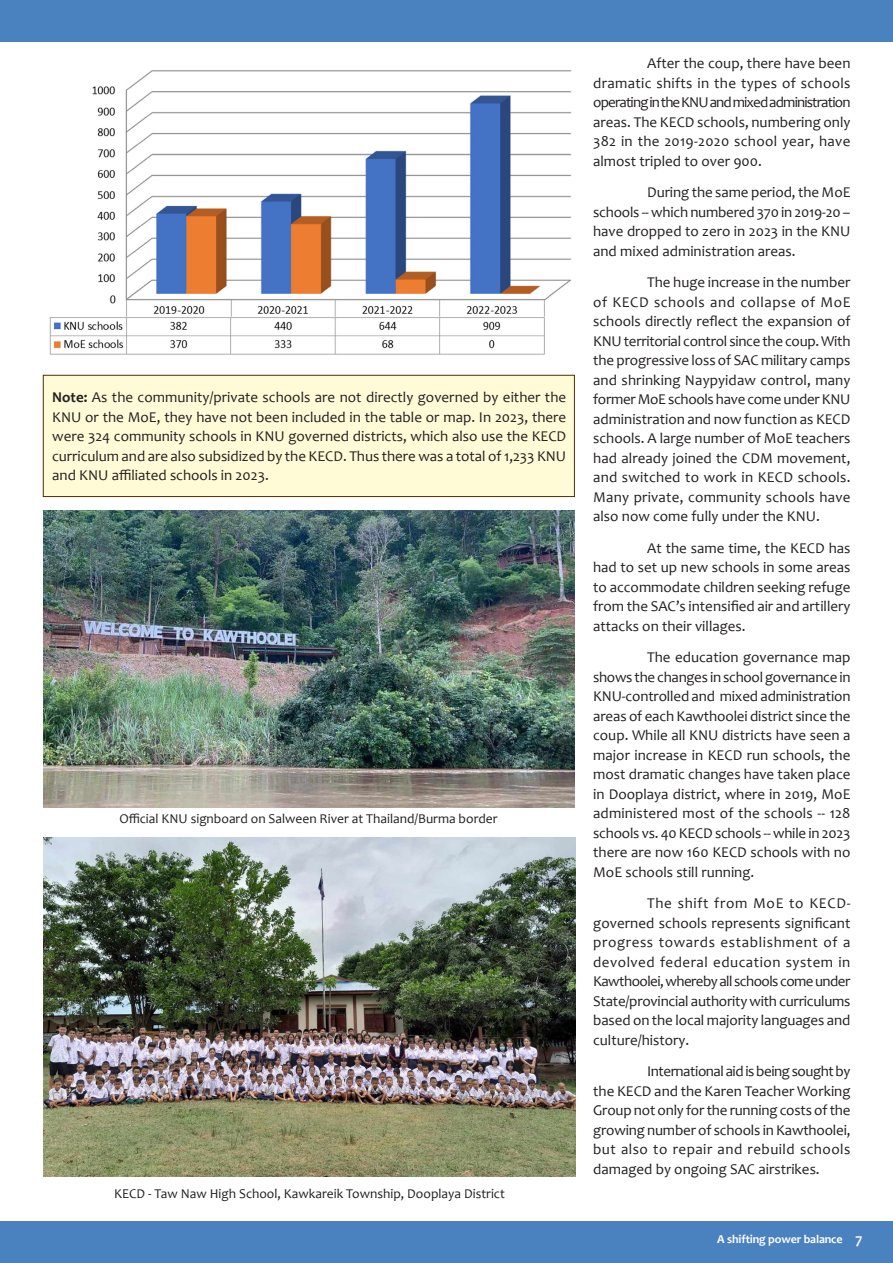
<style>
.page{position:relative;width:893px;height:1263px;background:#fff}
.page>*{position:absolute;margin:0;border:0;box-sizing:border-box;transform-origin:0 0}
.t1{font:15px/19.5px "Candara";color:#231f20;text-align:justify}
.t2{font:13.5px "Candara";color:#231f20}
.t3{font:700 12px "Candara";letter-spacing:-.01em;color:#fff}
.s1{font-weight:700}
.s2{font-size:15px}
</style>
<div class="page">
<div style="left:0;top:1221px;width:893px;height:42px;background:#4a81bf"></div>
<div style="left:0;top:0;width:893px;height:42px;background:#4a81bf"></div>
<img style="left:49px;top:70px;width:523px;height:285px">
<img style="left:43px;top:837px;width:532px;height:339px">
<img style="left:43px;top:510px;width:532px;height:297px">
<div style="left:43px;top:375px;width:532px;height:122px;background:#fffbd6;border:1px solid #4e2f01"></div>
<p class="t1" style="left:52px;top:388px;width:516px"><span class="s1">Note:</span> As the community/private schools are not directly governed by either the KNU or the MoE, they have not been included in the table or map. In 2023, there were 324 community schools in KNU governed districts, which also use the KECD curriculum and are also subsidized by the KECD. Thus there was a total of 1,233 KNU and KNU affiliated schools in 2023.</p>
<p class="t2" style="left:119px;top:810px;width:380px">Official KNU signboard on Salween River at Thailand/Burma border</p>
<p class="t2" style="left:114px;top:1185px;width:392px">KECD - Taw Naw High School, Kawkareik Township, Dooplaya District</p>
<p class="t1" style="left:593px;top:53px;width:259px;text-indent:54px">After the coup, there have been dramatic shifts in the types of schools operating in the KNU and mixed administration areas. The KECD schools, numbering only 382 in the 2019-2020 school year, have almost tripled to over 900.</p>
<p class="t1" style="left:593px;top:182px;width:259px;text-indent:54px">During the same period, the MoE schools -- which numbered 370 in 2019-20 – have dropped to zero in 2023 in the KNU and mixed administration areas.</p>
<p class="t1" style="left:593px;top:272px;width:259px;text-indent:54px">The huge increase in the number of KECD schools and collapse of MoE schools directly reflect the expansion of KNU territorial control since the coup. With the progressive loss of SAC military camps and shrinking Naypyidaw control, many former MoE schools have come under KNU administration and now function as KECD schools. A large number of MoE teachers had already joined the CDM movement, and switched to work in KECD schools.<br>Many private, community schools have also now come fully under the KNU.</p>
<p class="t1" style="left:593px;top:538px;width:259px;text-indent:54px">At the same time, the KECD has had to set up new schools in some areas to accommodate children seeking refuge from the SAC’s intensified air and artillery attacks on their villages.</p>
<p class="t1" style="left:593px;top:647px;width:259px;text-indent:54px">The education governance map shows the changes in school governance in KNU-controlled and mixed administration areas of each Kawthoolei district since the coup. While all KNU districts have seen a major increase in KECD run schools, the most dramatic changes have taken place in Dooplaya district, where in 2019, MoE administered most of the schools -- 128 schools vs. 40 KECD schools -- while in 2023 there are now 160 KECD schools with no MoE schools still running.</p>
<p class="t1" style="left:593px;top:893px;width:259px;text-indent:54px">The shift from MoE to KECD&shy;governed schools represents significant progress towards establishment of a devolved federal education system in Kawthoolei, whereby all schools come under State/provincial authority with curriculums based on the local majority languages and culture/history.</p>
<p class="t1" style="left:593px;top:1061px;width:259px;text-indent:54px">International aid is being sought by the KECD and the Karen Teacher Working Group not only for the running costs of the growing number of schools in Kawthoolei, but also to repair and rebuild schools damaged by ongoing SAC airstrikes.</p>
<p class="t3" style="left:717px;top:1232px;width:147px">A shifting power balance <span class="s2">7</span></p>
</div>
